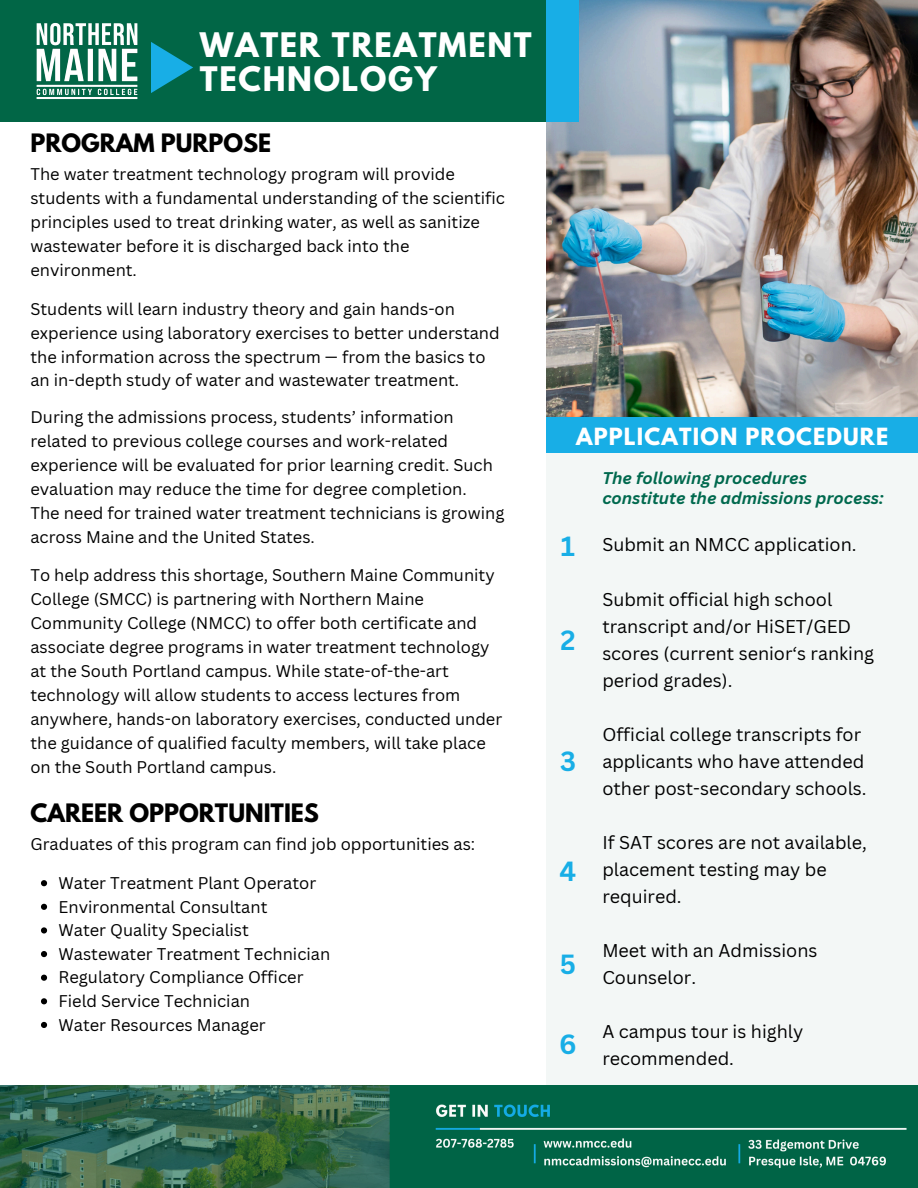
<style>
.page{position:relative;width:918px;height:1188px;background:#fff}
.page>*{position:absolute;margin:0;border:0;box-sizing:border-box;transform-origin:0 0}
.t1{font:700 30px/33.8px "League Spartan";letter-spacing:.055em;color:#fff}
.t2{font:700 27px "Canva Sans";color:#18aee6}
.t3{font:700 22.5px "League Spartan";color:#000}
.t4{font:700 21px "League Spartan";letter-spacing:.055em;color:#fff}
.t5{font:18px/27px "Canva Sans";color:#000}
.t6{font:16.5px/23.9px "Canva Sans";color:#000}
.t7{font:italic 700 16.5px/20.2px "Canva Sans";color:#00694e}
</style>
<div class="page">
<div style="left:0;top:0;width:568px;height:122px;background:#016646"></div>
<img style="left:546px;top:0;width:372px;height:417px">
<img style="left:36px;top:23px;width:102px;height:77px">
<svg style="left:151px;top:42px;width:42px;height:51px"></svg>
<div style="left:546px;top:0;width:33px;height:122px;background:#18aee6"></div>
<div style="left:546px;top:417px;width:372px;height:36px;background:#18aee6"></div>
<div style="left:546px;top:453px;width:372px;height:632px;background:#f3f7f6"></div>
<img style="left:0;top:1086px;width:918px;height:102px">
<svg style="left:41px;top:880px;width:6px;height:6px"></svg>
<svg style="left:41px;top:904px;width:6px;height:6px"></svg>
<svg style="left:41px;top:927px;width:6px;height:7px"></svg>
<svg style="left:41px;top:951px;width:6px;height:6px"></svg>
<svg style="left:41px;top:975px;width:6px;height:6px"></svg>
<svg style="left:41px;top:998px;width:6px;height:6px"></svg>
<svg style="left:41px;top:1022px;width:6px;height:6px"></svg>
<p class="t1" style="left:200px;top:32px;width:333px">WATER TREATMENT<br>TECHNOLOGY</p>
<p class="t3" style="left:30px;top:132px;width:242px">PROGRAM PURPOSE</p>
<p class="t6" style="left:30px;top:162px;width:476px">The water treatment technology program will provide students with a fundamental understanding of the scientific principles used to treat drinking water, as well as sanitize wastewater before it is discharged back into the environment.</p>
<p class="t6" style="left:30px;top:296px;width:471px">Students will learn industry theory and gain hands-on experience using laboratory exercises to better understand the information across the spectrum — from the basics to an in-depth study of water and wastewater treatment.</p>
<p class="t6" style="left:30px;top:405px;width:464px">During the admissions process, students’ information related to previous college courses and work-related experience will be evaluated for prior learning credit. Such evaluation may reduce the time for degree completion.</p>
<p class="t6" style="left:30px;top:500px;width:475px">The need for trained water treatment technicians is growing across Maine and the United States.</p>
<h3 class="t6" style="left:30px;top:563px;width:473px">To help address this shortage, Southern Maine Community College (SMCC) is partnering with Northern Maine Community College (NMCC) to offer both certificate and associate degree programs in water treatment technology at the South Portland campus. While state-of-the-art technology will allow students to access lectures from anywhere, hands-on laboratory exercises, conducted under the guidance of qualified faculty members, will take place on the South Portland campus.</h3>
<h2 class="t3" style="left:30px;top:802px;width:290px">CAREER OPPORTUNITIES</h2>
<h2 class="t6" style="left:30px;top:832px;width:446px">Graduates of this program can find job opportunities as:</h2>
<h2 class="t6" style="left:59px;top:871px;width:259px">Water Treatment Plant Operator</h2>
<h2 class="t6" style="left:59px;top:894px;width:210px">Environmental Consultant</h2>
<h2 class="t6" style="left:59px;top:918px;width:192px">Water Quality Specialist</h2>
<h2 class="t6" style="left:59px;top:941px;width:273px">Wastewater Treatment Technician</h2>
<h4 class="t6" style="left:59px;top:965px;width:247px">Regulatory Compliance Officer</h4>
<p class="t6" style="left:59px;top:989px;width:193px">Field Service Technician</p>
<p class="t6" style="left:59px;top:1012px;width:209px">Water Resources Manager</p>
<p class="t4" style="left:576px;top:426px;width:314px">APPLICATION PROCEDURE</p>
<p class="t7" style="left:602px;top:467px;width:283px">The following procedures constitute the admissions process:</p>
<p class="t5" style="left:602px;top:531px;width:256px">Submit an NMCC application.</p>
<p class="t5" style="left:602px;top:586px;width:273px">Submit official high school transcript and/or HiSET/GED scores (current senior‘s ranking period grades).</p>
<p class="t5" style="left:602px;top:721px;width:266px">Official college transcripts for applicants who have attended other post-secondary schools.</p>
<p class="t5" style="left:602px;top:829px;width:266px">If SAT scores are not available, placement testing may be required.</p>
<p class="t5" style="left:602px;top:937px;width:217px">Meet with an Admissions<br>Counselor.</p>
<p class="t2" style="left:561px;top:527px;width:16px">1</p>
<p class="t2" style="left:560px;top:621px;width:17px">2</p>
<p class="t2" style="left:560px;top:742px;width:17px">3</p>
<p class="t2" style="left:560px;top:852px;width:18px">4</p>
<p class="t2" style="left:560px;top:945px;width:18px">5</p>
<p class="t2" style="left:559px;top:1025px;width:19px">6</p>
<p class="t5" style="left:602px;top:1018px;width:203px">A campus tour is highly recommended.</p>
</div>
